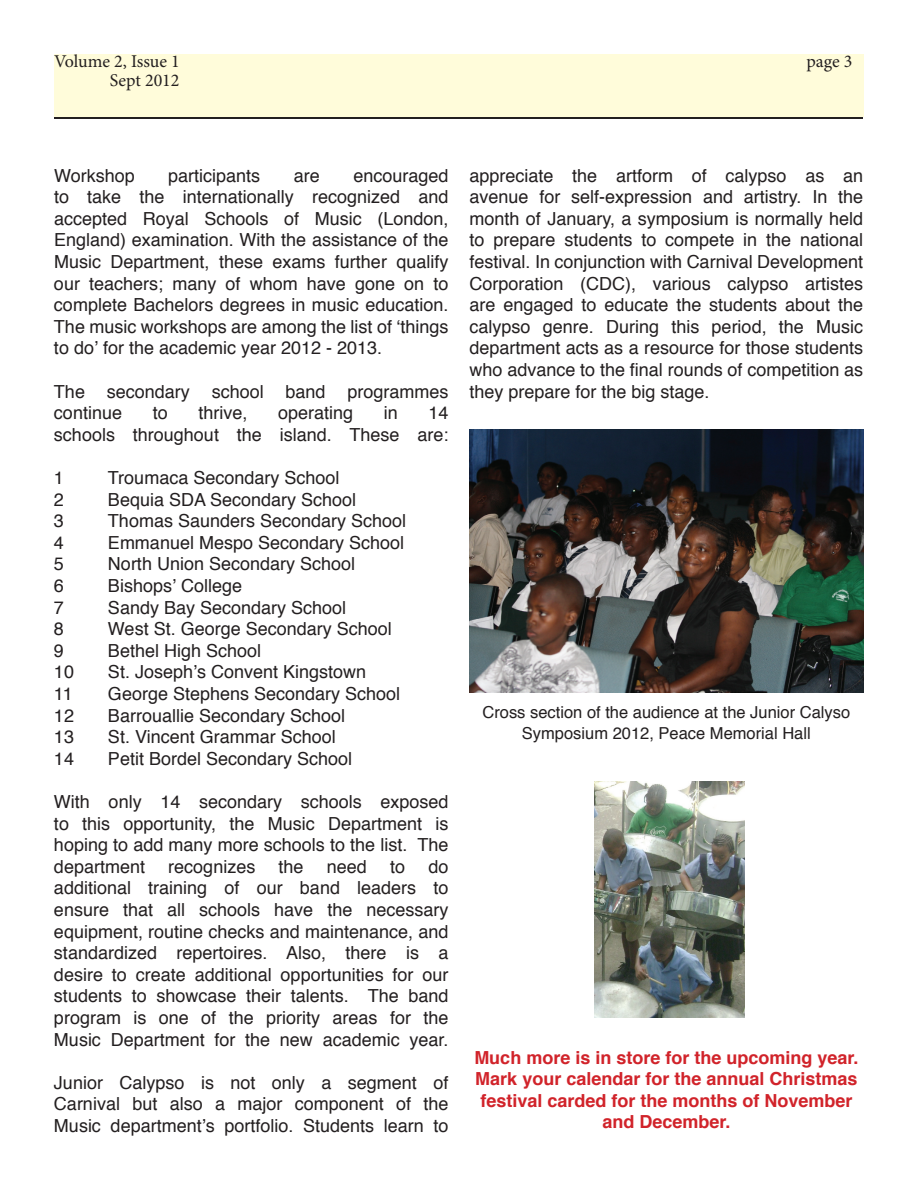
<style>
.page{position:relative;width:918px;height:1188px;background:#fff}
.page>*{position:absolute;margin:0;border:0;box-sizing:border-box;transform-origin:0 0}
.t1{font:18px/21.6px "Helvetica";color:#231f20;text-align:justify}
.t2{font:700 18px/21.6px "Helvetica";color:#d1232a;text-align:center}
.t3{font:18px "Minion Pro";letter-spacing:-.005em;color:#231f20}
.t4{font:16.5px/21.6px "Helvetica";color:#231f20;text-align:center}
</style>
<div class="page">
<div style="left:54px;top:54px;width:810px;height:63px;background:#fffcda"></div>
<hr style="left:55px;top:117px;width:808px;height:2px;background:#231f20">
<img style="left:470px;top:429px;width:394px;height:263px">
<img style="left:594px;top:782px;width:151px;height:236px">
<p class="t3" style="left:54px;top:49px;width:127px">Volume 2, Issue 1</p>
<p class="t3" style="left:806px;top:49px;width:47px">page 3</p>
<p class="t3" style="left:110px;top:68px;width:71px">Sept 2012</p>
<p class="t1" style="left:54px;top:165px;width:396px;text-indent:299px">encouraged to take the internationally recognized and accepted Royal Schools of Music (London, England) examination. With the assistance of the Music Department, these exams further qualify our teachers; many of whom have gone on to complete Bachelors degrees in music education.<br>The music workshops are among the list of ‘things to do’ for the academic year 2012 - 2013.</p>
<p class="t1" style="left:54px;top:381px;width:396px">The secondary school band programmes continue</p>
<p class="t1" style="left:54px;top:165px;width:82px">Workshop</p>
<p class="t1" style="left:168px;top:165px;width:94px">participants</p>
<p class="t1" style="left:294px;top:165px;width:28px">are</p>
<p class="t1" style="left:153px;top:403px;width:17px">to</p>
<p class="t1" style="left:198px;top:403px;width:51px">thrive,</p>
<p class="t1" style="left:278px;top:403px;width:77px">operating</p>
<p class="t1" style="left:384px;top:403px;width:16px">in</p>
<p class="t1" style="left:54px;top:403px;width:396px;text-align:right">14<br>schools throughout the island. These are:</p>
<p class="t1" style="left:54px;top:467px;width:12px">1</p>
<p class="t1" style="left:108px;top:467px;width:233px">Troumaca Secondary School</p>
<p class="t1" style="left:54px;top:489px;width:12px">2</p>
<p class="t1" style="left:108px;top:489px;width:250px">Bequia SDA Secondary School</p>
<p class="t1" style="left:54px;top:511px;width:12px">3</p>
<p class="t1" style="left:108px;top:511px;width:300px">Thomas Saunders Secondary School</p>
<p class="t1" style="left:54px;top:532px;width:12px">4</p>
<p class="t1" style="left:108px;top:532px;width:298px">Emmanuel Mespo Secondary School</p>
<p class="t1" style="left:54px;top:554px;width:12px">5</p>
<p class="t1" style="left:108px;top:554px;width:249px">North Union Secondary School</p>
<p class="t1" style="left:54px;top:575px;width:12px">6</p>
<p class="t1" style="left:108px;top:575px;width:136px">Bishops’ College</p>
<p class="t1" style="left:54px;top:597px;width:12px">7</p>
<p class="t1" style="left:108px;top:597px;width:240px">Sandy Bay Secondary School</p>
<p class="t1" style="left:54px;top:619px;width:12px">8</p>
<p class="t1" style="left:108px;top:619px;width:285px">West St. George Secondary School</p>
<p class="t1" style="left:54px;top:640px;width:12px">9</p>
<p class="t1" style="left:108px;top:640px;width:155px">Bethel High School</p>
<p class="t1" style="left:54px;top:662px;width:22px">10</p>
<p class="t1" style="left:108px;top:662px;width:260px">St. Joseph’s Convent Kingstown</p>
<p class="t1" style="left:54px;top:683px;width:20px">11</p>
<p class="t1" style="left:108px;top:683px;width:294px">George Stephens Secondary School</p>
<p class="t1" style="left:54px;top:705px;width:22px">12</p>
<p class="t1" style="left:108px;top:705px;width:239px">Barrouallie Secondary School</p>
<p class="t1" style="left:54px;top:727px;width:22px">13</p>
<p class="t1" style="left:108px;top:727px;width:229px">St. Vincent Grammar School</p>
<p class="t1" style="left:54px;top:748px;width:22px">14</p>
<p class="t1" style="left:108px;top:748px;width:246px">Petit Bordel Secondary School</p>
<p class="t1" style="left:54px;top:791px;width:396px">With only 14 secondary schools exposed to this opportunity, the Music Department is hoping to add many more schools to the list. The department</p>
<p class="t1" style="left:54px;top:856px;width:396px;text-indent:374px">do additional training of our band leaders to ensure that all schools have the necessary equipment, routine checks and maintenance, and standardized repertoires. Also, there is a desire to create additional opportunities for our students to showcase their talents. The band program is one of the priority areas for the Music Department for the new academic year.</p>
<p class="t1" style="left:54px;top:1072px;width:396px">Junior Calypso is not only a segment of Carnival but also a major component of the Music department’s portfolio. Students learn to</p>
<p class="t1" style="left:168px;top:856px;width:89px">recognizes</p>
<p class="t1" style="left:279px;top:856px;width:27px">the</p>
<p class="t1" style="left:327px;top:856px;width:42px">need</p>
<p class="t1" style="left:390px;top:856px;width:17px">to</p>
<p class="t1" style="left:469px;top:165px;width:395px">appreciate the artform of calypso as an avenue for self-expression and artistry. In the month of January, a symposium is normally held to prepare students to compete in the national festival. In conjunction with Carnival Development Corporation (CDC), various calypso artistes are engaged to educate the students about the calypso genre. During this period, the Music department acts as a resource for those students who advance to the final rounds of competition as they prepare for the big stage.</p>
<p class="t4" style="left:482px;top:702px;width:369px">Cross section of the audience at the Junior Calyso<br>Symposium 2012, Peace Memorial Hall</p>
<p class="t2" style="left:474px;top:1047px;width:386px">Much more is in store for the upcoming year.<br>Mark your calendar for the annual Christmas festival carded for the months of November and December.</p>
</div>
